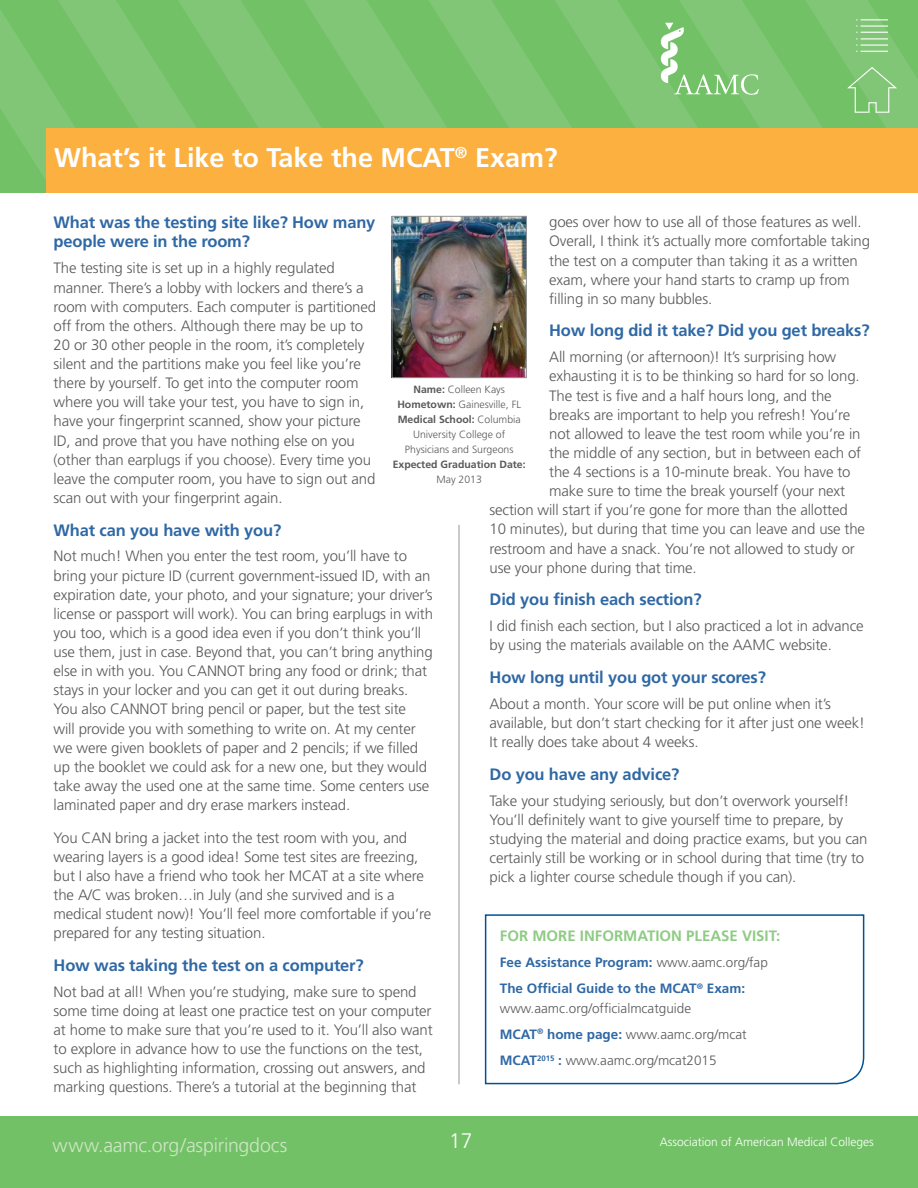
<style>
.page{position:relative;width:918px;height:1188px;background:#fff}
.page>*{position:absolute;margin:0;border:0;box-sizing:border-box;transform-origin:0 0}
.t1{font:700 27px "Frutiger";color:#fff}
.t2{font:300 21px "Frutiger";color:#fff}
.t3{font:300 19.5px "Frutiger";letter-spacing:-.01em;color:#cde6c5}
.t4{font:700 16.5px/19px "Frutiger";letter-spacing:-.01em;color:#2f68a4}
.t5{font:300 15px/19.2px "Frutiger";letter-spacing:-.01em;color:#58595b}
.t6{font:700 15px "Frutiger";color:#8fcb84}
.t7{font:300 13.5px/26.2px "Frutiger";color:#58595b}
.t8{font:700 13.5px/26.2px "Frutiger";color:#2f68a4}
.t9{font:300 12px "Frutiger";color:#fff}
.t10{font:300 10.5px/15px "Frutiger";color:#58595b;text-align:center}
.t11{font:700 10.5px "Frutiger";color:#58595b}
.s1{font-weight:700}
.s2{font-weight:300;color:#58595b}
.s3{font-weight:700;color:#2f68a4}
</style>
<div class="page">
<div style="left:0;top:1117px;width:918px;height:71px;background:#73c167"></div>
<hr style="left:459px;top:525px;width:1px;height:559px;background:#939598">
<img style="left:394px;top:218px;width:131px;height:158px">
<div style="left:392px;top:216px;width:135px;height:162px;border:1px solid #939598"></div>
<svg style="left:484px;top:914px;width:381px;height:171px"></svg>
<svg style="left:0;top:0;width:918px;height:193px;background:#a4bd60"></svg>
<h1 class="t1" style="left:54px;top:142px;width:505px">What’s it Like to Take the MCAT<sup>®</sup> Exam?</h1>
<p class="t5" style="left:549px;top:213px;width:322px">goes over how to use all of those features as well.<br>Overall, I think it’s actually more comfortable taking the test on a computer than taking it as a written exam, where your hand starts to cramp up from filling in so many bubbles.</p>
<p class="t4" style="left:549px;top:321px;width:322px">How long did it take? Did you get breaks?</p>
<p class="t5" style="left:549px;top:348px;width:289px">All morning (or afternoon)! It’s surprising how</p>
<p class="t5" style="left:549px;top:367px;width:312px">exhausting it is to be thinking so hard for so long.</p>
<p class="t5" style="left:549px;top:386px;width:284px">The test is five and a half hours long, and the</p>
<p class="t5" style="left:549px;top:405px;width:303px">breaks are important to help you refresh! You’re</p>
<p class="t5" style="left:549px;top:424px;width:313px">not allowed to leave the test room while you’re in</p>
<p class="t5" style="left:549px;top:443px;width:314px">the middle of any section, but in between each of</p>
<p class="t5" style="left:549px;top:462px;width:303px">the 4 sections is a 10-minute break. You have to</p>
<p class="t5" style="left:549px;top:482px;width:297px">make sure to time the break yourself (your next</p>
<p class="t5" style="left:490px;top:501px;width:360px">section will start if you’re gone for more than the allotted</p>
<p class="t5" style="left:490px;top:520px;width:377px">10 minutes), but during that time you can leave and use the</p>
<p class="t5" style="left:490px;top:539px;width:367px">restroom and have a snack. You’re not allowed to study or</p>
<p class="t5" style="left:490px;top:558px;width:209px">use your phone during that time.</p>
<p class="t4" style="left:490px;top:590px;width:214px">Did you finish each section?</p>
<p class="t5" style="left:490px;top:617px;width:376px">I did finish each section, but I also practiced a lot in advance by using the materials available on the AAMC website.</p>
<p class="t4" style="left:490px;top:668px;width:278px">How long until you got your scores?</p>
<p class="t5" style="left:490px;top:694px;width:377px">About a month. Your score will be put online when it’s available, but don’t start checking for it after just one week!<br>It really does take about 4 weeks.</p>
<p class="t4" style="left:490px;top:764px;width:191px">Do you have any advice?</p>
<p class="t5" style="left:490px;top:791px;width:380px">Take your studying seriously, but don’t overwork yourself!<br>You’ll definitely want to give yourself time to prepare, by studying the material and doing practice exams, but you can certainly still be working or in school during that time (try to pick a lighter course schedule though if you can).</p>
<p class="t4" style="left:54px;top:213px;width:323px">What was the testing site like? H ow many people were in the room?</p>
<p class="t5" style="left:54px;top:259px;width:324px">The testing site is set up in a highly regulated manner. There’s a lobby with lockers and there’s a room with computers. Each computer is partitioned off from the others. Although there may be up to 20 or 30 other people in the room, it’s completely silent and the partitions make you feel like you’re there by yourself. To get into the computer room where you will take your test, you have to sign in, have your fingerprint scanned, show your picture ID, and prove that you have nothing else on you (other than earplugs if you choose). Every time you leave the computer room, you have to sign out and scan out with your fingerprint again.</p>
<p class="t4" style="left:54px;top:520px;width:229px">What can you have with you?</p>
<p class="t5" style="left:54px;top:547px;width:381px">Not much! When you enter the test room, you’ll have to bring your picture ID (current government-issued ID, with an expiration date, your photo, and your signature; your driver’s license or passport will work). You can bring earplugs in with you too, which is a good idea even if you don’t think you’ll use them, just in case. Beyond that, you can’t bring anything else in with you. You CANNOT bring any food or drink; that stays in your locker and you can get it out during breaks.<br>You also CANNOT bring pencil or paper, but the test site<br>will provide you with something to write on. At my center we were given booklets of paper and 2 pencils; if we filled up the booklet we could ask for a new one, but they would take away the used one at the same time. Some centers use laminated paper and dry erase markers instead.</p>
<p class="t5" style="left:54px;top:828px;width:379px">You CAN bring a jacket into the test room with you, and wearing layers is a good idea! Some test sites are freezing, but I also have a friend who took her MCAT at a site where the A/C was broken…in July (and she survived and is a medical student now)! You’ll feel more comfortable if you’re prepared for any testing situation.</p>
<p class="t4" style="left:54px;top:956px;width:312px">H ow was taking the test on a computer?</p>
<p class="t5" style="left:54px;top:982px;width:381px">Not bad at all! When you’re studying, make sure to spend some time doing at least one practice test on your computer at home to make sure that you’re used to it. You’ll also want to explore in advance how to use the functions on the test, such as highlighting information, crossing out answers, and marking questions. There’s a tutorial at the beginning that</p>
<p class="t10" style="left:397px;top:382px;width:125px"><span class="s1">Name:</span> Colleen Kays<br><span class="s1">Hometown:</span> Gainesville, FL<br><span class="s1">Medical School:</span> Columbia<br>University College of<br>Physicians and Surgeons</p>
<p class="t11" style="left:393px;top:458px;width:135px">Expected Graduation Date:</p>
<p class="t10" style="left:436px;top:472px;width:47px">May 2013</p>
<p class="t6" style="left:500px;top:927px;width:282px">for more information please visit:</p>
<p class="t8" style="left:500px;top:949px;width:269px">Fee Assistance Program: <span class="s2">www.aamc.org/fap<br></span>The Official Guide to the MCAT<sup>®</sup> Exam:</p>
<p class="t7" style="left:500px;top:995px;width:248px">www.aamc.org/officialmcatguide<br><span class="s3">MCAT</span><sup>®</sup> <span class="s3">home page:</span> www.aamc.org/mcat<br><span class="s3">MCAT</span><sup>2015</sup> <span class="s3">:</span> www.aamc.org/mcat2015</p>
<h3 class="t3" style="left:52px;top:1134px;width:236px">www.aamc.org/aspiringdocs</h3>
<h2 class="t2" style="left:449px;top:1129px;width:25px">17</h2>
<p class="t9" style="left:660px;top:1135px;width:216px">Association of American Medical Colleges</p>
</div>
